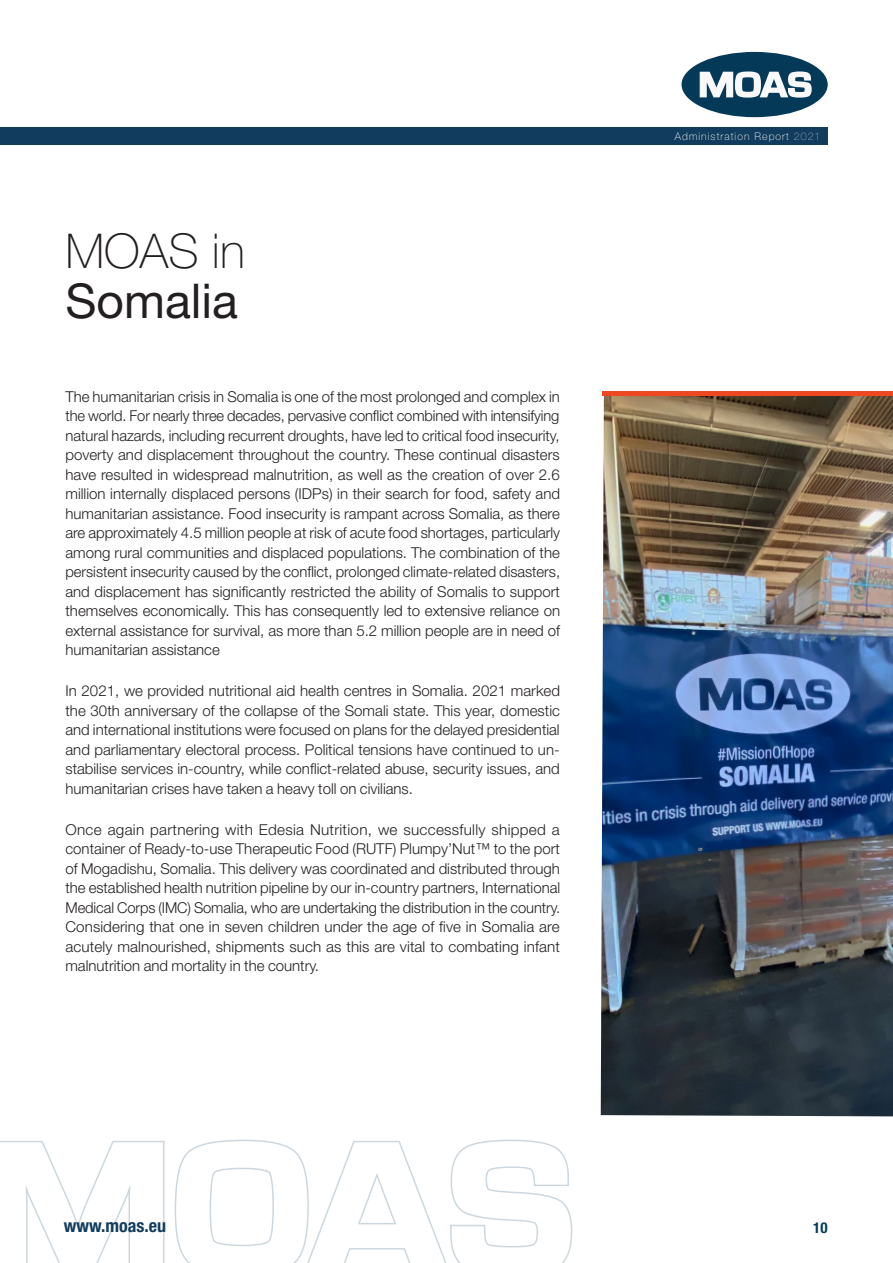
<style>
.page{position:relative;width:893px;height:1263px;background:#fff}
.page>*{position:absolute;margin:0;border:0;box-sizing:border-box;transform-origin:0 0}
.title__1{font:48px/49.5px "Helvetica Neue LT Pro";color:#231f20}
.t1{font:700 condensed 18px "Helvetica Neue LT Pro";color:#123c5d}
.t2{font:300 15px/19.5px "Helvetica Neue LT Pro";color:#231f20;text-align:justify}
.t3{font:700 condensed 15px "Helvetica Neue LT Pro";color:#073a59}
.t4{font:100 10.5px "Helvetica Neue LT Pro";letter-spacing:.1em;color:#fff}
.s1{font-weight:100}
.s2{font-weight:200}
</style>
<div class="page">
<svg style="left:0;top:1140px;width:165px;height:123px"></svg>
<svg style="left:174px;top:1139px;width:399px;height:124px"></svg>
<div style="left:0;top:128px;width:828px;height:17px;background:#123c5d"></div>
<div style="left:681px;top:52px;width:147px;height:65px;background:#043958;border-radius:50%"></div>
<svg style="left:700px;top:71px;width:112px;height:27px"></svg>
<img style="left:601px;top:395px;width:292px;height:721px">
<hr style="left:602px;top:391px;width:291px;height:4px;background:#ef4722">
<p class="title__1" style="left:65px;top:226px;width:181px"><span class="s1">MOAS in<br></span>Somalia</p>
<p class="t2" style="left:65px;top:386px;width:496px">The humanitarian crisis in Somalia is one of the most prolonged and complex in the world. For nearly three decades, pervasive conflict combined with intensifying natural hazards, including recurrent droughts, have led to critical food insecurity, poverty and displacement throughout the country. These continual disasters have resulted in widespread malnutrition, as well as the creation of over 2.6 million internally displaced persons (IDPs) in their search for food, safety and humanitarian assistance. Food insecurity is rampant across Somalia, as there are approximately 4.5 million people at risk of acute food shortages, particularly among rural communities and displaced populations. The combination of the persistent insecurity caused by the conflict, prolonged climate-related disasters, and displacement has significantly restricted the ability of Somalis to support themselves economically. This has consequently led to extensive reliance on external assistance for survival, as more than 5.2 million people are in need of humanitarian assistance</p>
<p class="t2" style="left:65px;top:681px;width:496px">In 2021, we provided nutritional aid health centres in Somalia. 2021 marked the 30th anniversary of the collapse of the Somali state. This year, domestic and international institutions were focused on plans for the delayed presidential and parliamentary electoral process. Political tensions have continued to un&shy;stabilise services in-country, while conflict-related abuse, security issues, and humanitarian crises have taken a heavy toll on civilians.</p>
<p class="t2" style="left:65px;top:819px;width:496px">Once again partnering with Edesia Nutrition, we successfully shipped a container of Ready-to-use Therapeutic Food (RUTF) Plumpy’Nut™ to the port of Mogadishu, Somalia. This delivery was coordinated and distributed through the established health nutrition pipeline by our in-country partners, International Medical Corps (IMC) Somalia, who are undertaking the distribution in the country.<br>Considering that one in seven children under the age of five in Somalia are acutely malnourished, shipments such as this are vital to combating infant malnutrition and mortality in the country.</p>
<p class="t1" style="left:64px;top:1215px;width:104px">www.moas.eu</p>
<p class="t4" style="left:675px;top:130px;width:147px">Administration Report <span class="s2">2021</span></p>
<p class="t3" style="left:813px;top:1219px;width:16px">10</p>
</div>
